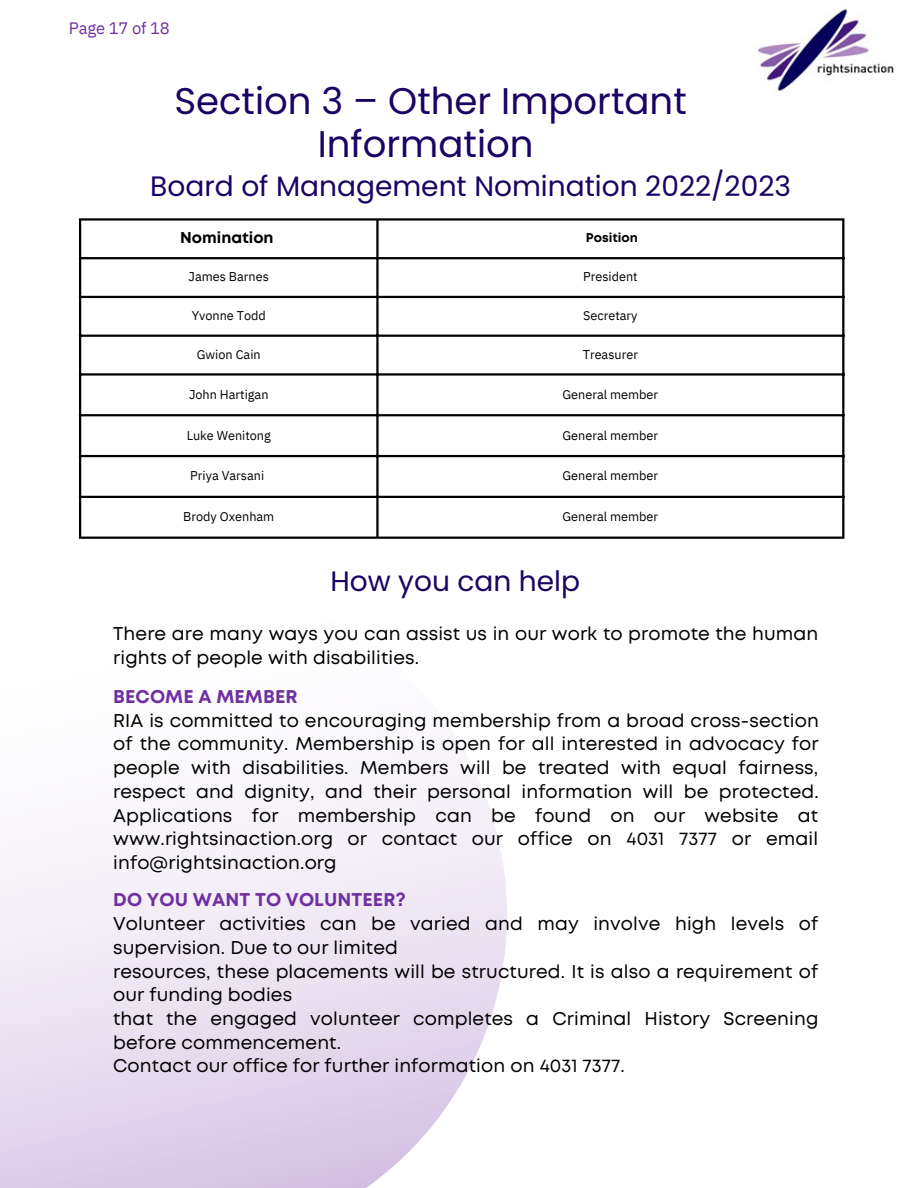
<style>
.page{position:relative;width:918px;height:1188px;background:#fff}
.page>*{position:absolute;margin:0;border:0;box-sizing:border-box;transform-origin:0 0}
.t1{font:37.05px/43.8px "Poppins";color:#1a0364;text-align:center}
.t2{font:28.05px "Poppins";color:#1a0364}
.t3{font:18.45px/23.7px "Mont";letter-spacing:.01em;color:#000}
.t4{font:700 18.45px "Mont";letter-spacing:.01em;color:#7030a0}
.t5{font:16.5px "IBM Plex Sans";letter-spacing:-.01em;color:#7030a0}
.t6{font:700 15.6px "Mont";color:#000}
.t7{font:12.6px "IBM Plex Sans";color:#000}
.t8{font:700 12.6px "Mont";color:#000}
</style>
<div class="page">
<img style="left:758px;top:9px;width:136px;height:92px">
<svg style="left:0;top:513px;width:573px;height:675px"></svg>
<hr style="left:79px;top:221px;width:2px;height:316px;background:#000">
<hr style="left:376px;top:221px;width:3px;height:316px;background:#000">
<hr style="left:842px;top:221px;width:2px;height:316px;background:#000">
<hr style="left:79px;top:218px;width:765px;height:3px;background:#000">
<hr style="left:79px;top:257px;width:765px;height:2px;background:#000">
<hr style="left:79px;top:296px;width:765px;height:2px;background:#000">
<hr style="left:79px;top:335px;width:765px;height:2px;background:#000">
<hr style="left:79px;top:373px;width:765px;height:3px;background:#000">
<hr style="left:79px;top:414px;width:765px;height:2px;background:#000">
<hr style="left:79px;top:455px;width:765px;height:2px;background:#000">
<hr style="left:79px;top:496px;width:765px;height:2px;background:#000">
<hr style="left:79px;top:537px;width:765px;height:2px;background:#000">
<p class="t5" style="left:69px;top:17px;width:102px">Page 17 of 18</p>
<h1 class="t1" style="left:174px;top:79px;width:514px">Section 3 – Other Important<br>Information</h1>
<h2 class="t2" style="left:150px;top:167px;width:642px">Board of Management Nomination 2022/2023</h2>
<p class="t6" style="left:180px;top:231px;width:95px">Nomination</p>
<p class="t8" style="left:586px;top:233px;width:53px">Position</p>
<p class="t7" style="left:189px;top:269px;width:82px">James Barnes</p>
<p class="t7" style="left:583px;top:269px;width:56px">President</p>
<p class="t7" style="left:192px;top:307px;width:76px">Yvonne Todd</p>
<p class="t7" style="left:583px;top:307px;width:56px">Secretary</p>
<p class="t7" style="left:197px;top:346px;width:65px">Gwion Cain</p>
<p class="t7" style="left:583px;top:346px;width:57px">Treasurer</p>
<p class="t7" style="left:189px;top:386px;width:81px">John Hartigan</p>
<p class="t7" style="left:563px;top:386px;width:97px">General member</p>
<p class="t7" style="left:187px;top:427px;width:86px">Luke Wenitong</p>
<p class="t7" style="left:563px;top:427px;width:97px">General member</p>
<p class="t7" style="left:190px;top:467px;width:75px">Priya Varsani</p>
<p class="t7" style="left:563px;top:467px;width:97px">General member</p>
<p class="t7" style="left:183px;top:508px;width:93px">Brody Oxenham</p>
<p class="t7" style="left:563px;top:508px;width:97px">General member</p>
<h2 class="t2" style="left:330px;top:561px;width:251px">How you can help</h2>
<p class="t3" style="left:113px;top:623px;width:707px">There are many ways you can assist us in our work to promote the human rights of people with disabilities.</p>
<p class="t4" style="left:113px;top:690px;width:186px">BECOME A MEMBER</p>
<p class="t3" style="left:113px;top:710px;width:707px;text-align:justify">RIA is committed to encouraging membership from a broad cross-section of the community. Membership is open for all interested in advocacy for people with disabilities. Members will be treated with equal fairness, respect and dignity, and their personal information will be protected.<br>Applications for membership can be found on our website at www.rightsinaction.org or contact our office on 4031 7377 or email info@rightsinaction.org</p>
<p class="t4" style="left:113px;top:893px;width:294px">DO YOU WANT TO VOLUNTEER?</p>
<p class="t3" style="left:113px;top:913px;width:707px">Volunteer activities can be varied and may involve high levels of supervision. Due to our limited<br>resources, these placements will be structured. It is also a requirement of our funding bodies<br>that the engaged volunteer completes a Criminal History Screening before commencement.<br>Contact our office for further information on 4031 7377.</p>
</div>
